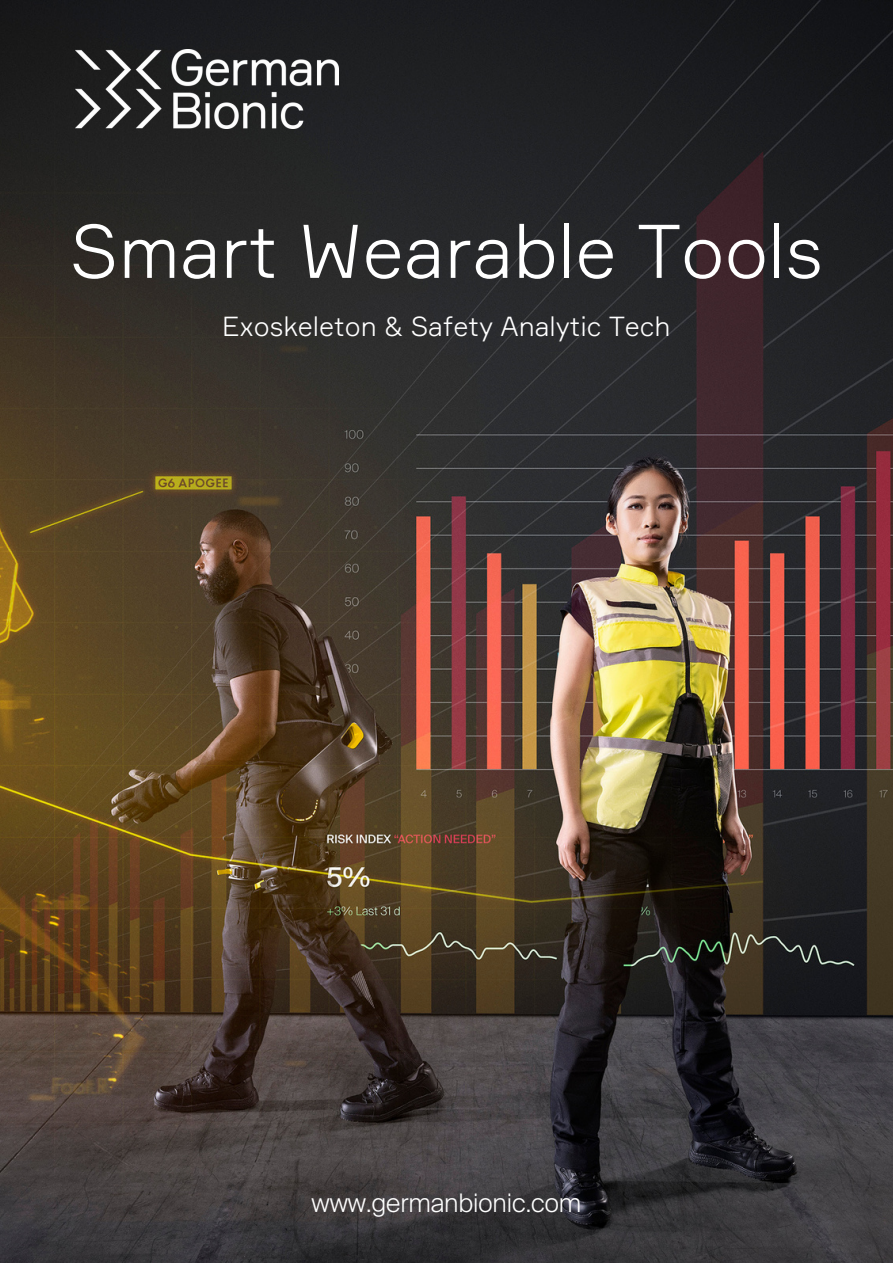
<style>
.page{position:relative;width:893px;height:1264px;background:#fff}
.page>*{position:absolute;margin:0;border:0;box-sizing:border-box;transform-origin:0 0}
.t1{font:300 74.25px "Formular";color:#fff}
.t2{font:300 27px "Formular";color:#fff}
.t3{font:300 25.5px "Suisse Intl";color:#fff}
</style>
<div class="page">
<img style="left:0;top:0;width:892px;height:1262px">
<img style="left:75px;top:50px;width:263px;height:79px">
<h1 class="t1" style="left:70px;top:205px;width:754px">Smart Wearable Tools</h1>
<p class="t2" style="left:222px;top:309px;width:450px">Exoskeleton &amp; Safety Analytic Tech</p>
<p class="t3" style="left:311px;top:1191px;width:271px">www.germanbionic.com</p>
</div>
